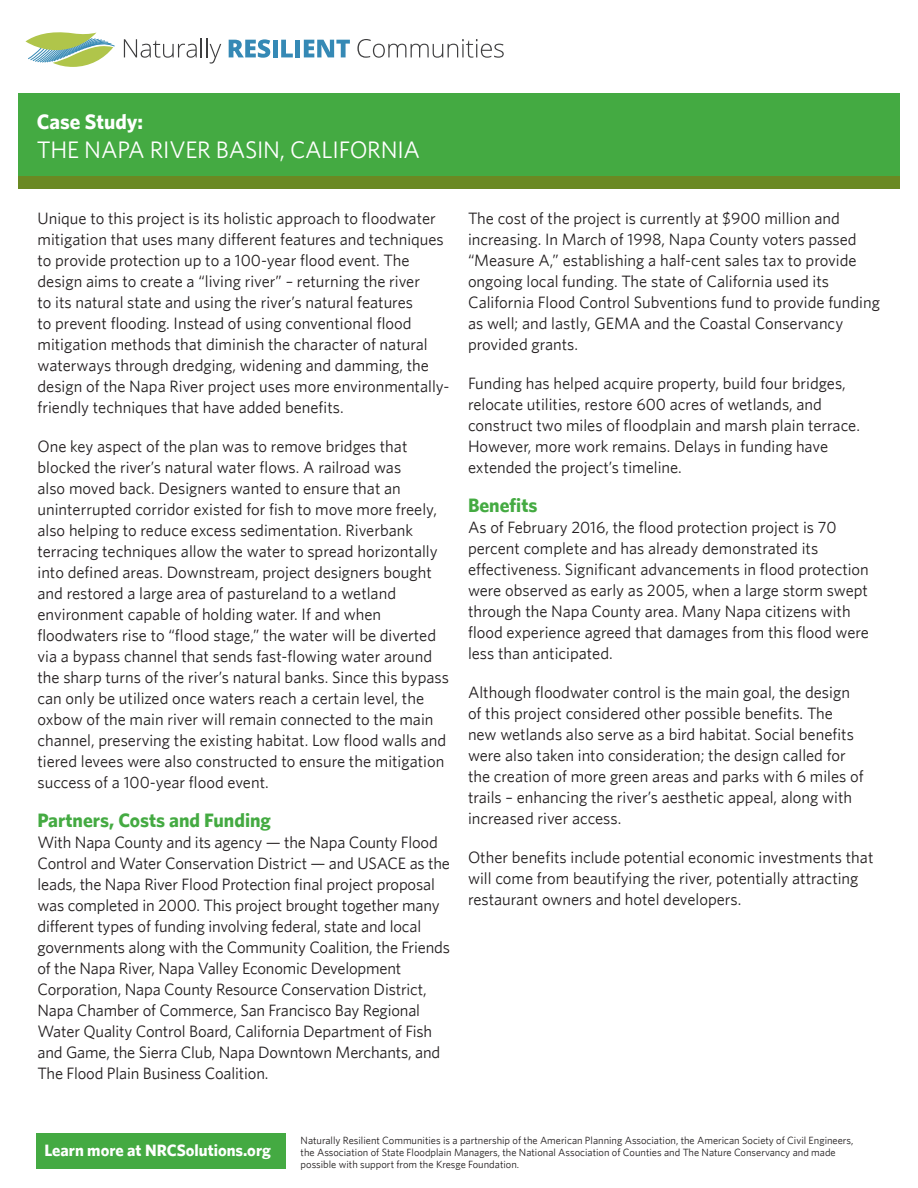
<style>
.page{position:relative;width:918px;height:1188px;background:#fff}
.page>*{position:absolute;margin:0;border:0;box-sizing:border-box;transform-origin:0 0}
.t1{font:24px "Whitney";letter-spacing:-.01em;color:#fff}
.t2{font:700 21px "Whitney";color:#fff}
.t3{font:700 19.5px "Whitney";color:#44aa42}
.Body_Text{font:16.5px/21px "Whitney";color:#231f20}
.t4{font:700 16.5px "Whitney";color:#fff}
.t5{font:10.5px/12px "Whitney";color:#231f20}
</style>
<div class="page">
<div style="left:18px;top:106px;width:882px;height:83px;background:#6a8922"></div>
<div style="left:18px;top:94px;width:882px;height:82px;background:#44aa42"></div>
<svg style="left:26px;top:32px;width:89px;height:35px"></svg>
<svg style="left:124px;top:38px;width:97px;height:26px"></svg>
<svg style="left:229px;top:39px;width:41px;height:19px"></svg>
<div style="left:273px;top:40px;width:5px;height:17px;background:#3589b5"></div>
<svg style="left:281px;top:40px;width:12px;height:17px"></svg>
<div style="left:295px;top:40px;width:5px;height:17px;background:#3589b5"></div>
<svg style="left:304px;top:40px;width:46px;height:17px"></svg>
<svg style="left:357px;top:39px;width:147px;height:19px"></svg>
<div style="left:37px;top:1134px;width:249px;height:35px;background:#44aa42"></div>
<p class="t2" style="left:37px;top:109px;width:108px">Case Study:</p>
<p class="t1" style="left:37px;top:135px;width:385px">THE NAPA RIVER BASIN, CALIFORNIA</p>
<p class="Body_Text" style="left:38px;top:207px;width:414px">Unique to this project is its holistic approach to floodwater mitigation that uses many different features and techniques to provide protection up to a 100-year flood event. The design aims to create a “living river” – returning the river<br>to its natural state and using the river’s natural features<br>to prevent flooding. Instead of using conventional flood mitigation methods that diminish the character of natural waterways through dredging, widening and damming, the design of the Napa River project uses more environmentally&shy;friendly techniques that have added benefits.</p>
<p class="Body_Text" style="left:38px;top:435px;width:413px">One key aspect of the plan was to remove bridges that blocked the river’s natural water flows. A railroad was<br>also moved back. Designers wanted to ensure that an uninterrupted corridor existed for fish to move more freely, also helping to reduce excess sedimentation. Riverbank terracing techniques allow the water to spread horizontally into defined areas. Downstream, project designers bought and restored a large area of pastureland to a wetland environment capable of holding water. If and when floodwaters rise to “flood stage,” the water will be diverted via a bypass channel that sends fast-flowing water around the sharp turns of the river’s natural banks. Since this bypass can only be utilized once waters reach a certain level, the oxbow of the main river will remain connected to the main channel, preserving the existing habitat. Low flood walls and tiered levees were also constructed to ensure the mitigation success of a 100-year flood event.</p>
<p class="t3" style="left:38px;top:808px;width:235px">Partners, Costs and Funding</p>
<p class="Body_Text" style="left:38px;top:831px;width:414px">With Napa County and its agency — the Napa County Flood Control and Water Conservation District — and USACE as the leads, the Napa River Flood Protection final project proposal was completed in 2000. This project brought together many different types of funding involving federal, state and local governments along with the Community Coalition, the Friends of the Napa River, Napa Valley Economic Development Corporation, Napa County Resource Conservation District, Napa Chamber of Commerce, San Francisco Bay Regional Water Quality Control Board, California Department of Fish and Game, the Sierra Club, Napa Downtown Merchants, and The Flood Plain Business Coalition.</p>
<p class="Body_Text" style="left:468px;top:207px;width:414px">The cost of the project is currently at $900 million and increasing. In March of 1998, Napa County voters passed “Measure A,” establishing a half-cent sales tax to provide ongoing local funding. The state of California used its California Flood Control Subventions fund to provide funding as well; and lastly, GEMA and the Coastal Conservancy provided grants.</p>
<p class="Body_Text" style="left:468px;top:372px;width:393px">Funding has helped acquire property, build four bridges, relocate utilities, restore 600 acres of wetlands, and construct two miles of floodplain and marsh plain terrace.<br>However, more work remains. Delays in funding have extended the project’s timeline.</p>
<p class="t3" style="left:468px;top:493px;width:71px">Benefits</p>
<p class="Body_Text" style="left:468px;top:516px;width:403px">As of February 2016, the flood protection project is 70 percent complete and has already demonstrated its effectiveness. Significant advancements in flood protection were observed as early as 2005, when a large storm swept through the Napa County area. Many Napa citizens with flood experience agreed that damages from this flood were less than anticipated.</p>
<p class="Body_Text" style="left:468px;top:681px;width:397px">Although floodwater control is the main goal, the design of this project considered other possible benefits. The new wetlands also serve as a bird habitat. Social benefits were also taken into consideration; the design called for the creation of more green areas and parks with 6 miles of trails – enhancing the river’s aesthetic appeal, along with increased river access.</p>
<p class="Body_Text" style="left:468px;top:846px;width:407px">Other benefits include potential economic investments that will come from beautifying the river, potentially attracting restaurant owners and hotel developers.</p>
<p class="t4" style="left:44px;top:1141px;width:228px">Learn more at NRCSolutions.org</p>
<p class="t5" style="left:301px;top:1134px;width:554px">Naturally Resilient Communities is a partnership of the American Planning Association, the American Society of Civil Engineers, the Association of State Floodplain Managers, the National Association of Counties and The Nature Conservancy and made possible with support from the Kresge Foundation.</p>
</div>
